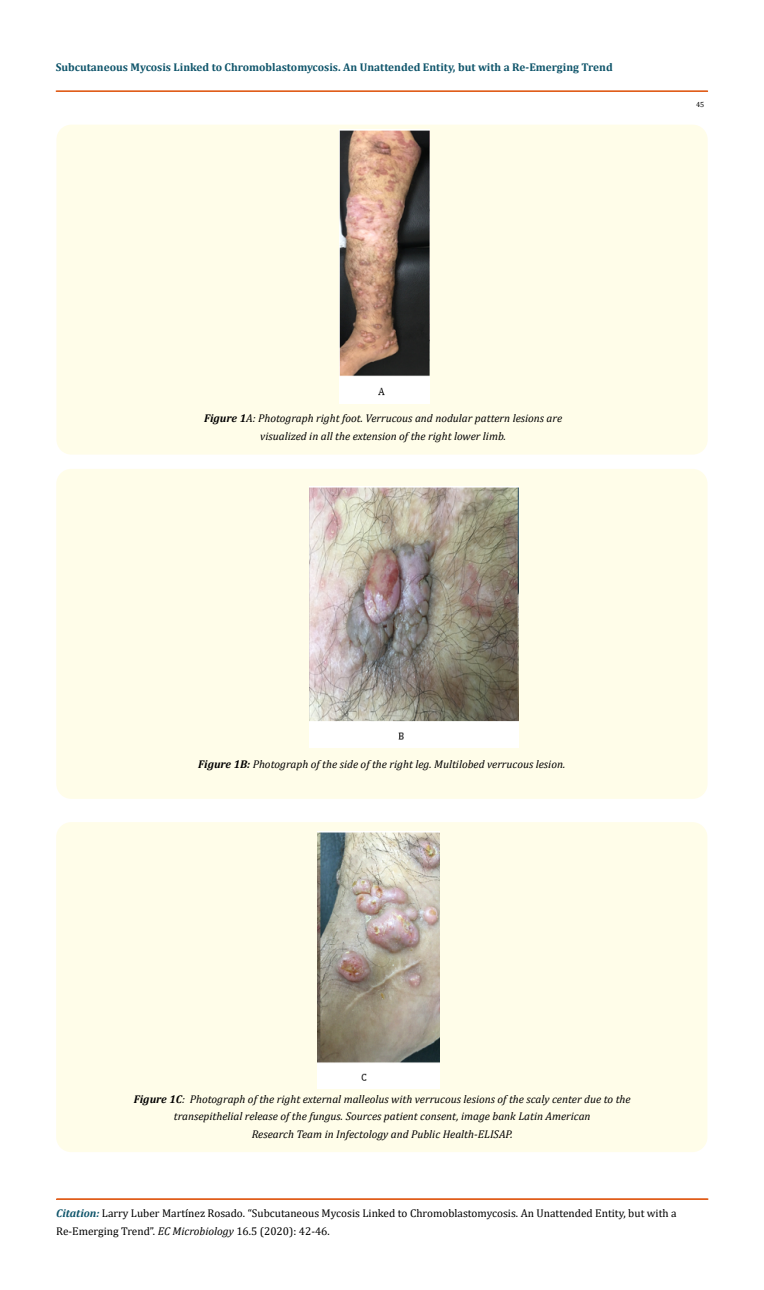
<style>
.page{position:relative;width:764px;height:1290px;background:#fff}
.page>*{position:absolute;margin:0;border:0;box-sizing:border-box;transform-origin:0 0}
.t1{font:italic 11.25px/17.5px "Cambria";color:#000;text-align:center}
.t2{font:11.25px/17.5px "Cambria";color:#000}
.t3{font:700 11.25px "Cambria";color:#0e546a}
.t4{font:7.5px "Cambria";color:#000}
.s1{font-weight:700}
.s2{font-weight:700;font-style:italic;color:#0e546a}
.s3{font-style:italic}
</style>
<div class="page">
<div style="left:56px;top:91px;width:651px;height:1px;border:1px solid #e05d1a"></div>
<div style="left:56px;top:1199px;width:652px;height:1px;border:1px solid #e05d1a"></div>
<div style="left:56px;top:469px;width:651px;height:330px;background:#fffde9;border-radius:15px"></div>
<img style="left:309px;top:486px;width:209px;height:262px">
<div style="left:56px;top:125px;width:651px;height:330px;background:#fffde9;border-radius:15px"></div>
<div style="left:56px;top:822px;width:651px;height:330px;background:#fffde9;border-radius:15px"></div>
<img style="left:340px;top:130px;width:89px;height:273px">
<img style="left:317px;top:831px;width:123px;height:257px">
<p class="t3" style="left:56px;top:59px;width:558px">Subcutaneous Mycosis Linked to Chromoblastomycosis. An Unattended Entity, but with a Re-Emerging Trend</p>
<p class="t4" style="left:696px;top:100px;width:10px">45</p>
<p class="t1" style="left:204px;top:409px;width:359px"><span class="s1">Figure 1</span>A: Photograph right foot. Verrucous and nodular pattern lesions are visualized in all the extension of the right lower limb.</p>
<p class="t1" style="left:198px;top:755px;width:368px"><span class="s1">Figure 1B:</span> Photograph of the side of the right leg. Multilobed verrucous lesion.</p>
<p class="t1" style="left:134px;top:1089px;width:498px"><span class="s1">Figure 1C</span>: Photograph of the right external malleolus with verrucous lesions of the scaly center due to the transepithelial release of the fungus. Sources patient consent, image bank Latin American<br>Research Team in Infectology and Public Health-ELISAP.</p>
<p class="t2" style="left:56px;top:1204px;width:622px"><span class="s2">Citation:</span> Larry Luber Martínez Rosado. “Subcutaneous Mycosis Linked to Chromoblastomycosis. An Unattended Entity, but with a<br>Re-Emerging Trend”. <span class="s3">EC Microbiology</span> 16.5 (2020): 42-46.</p>
</div>
